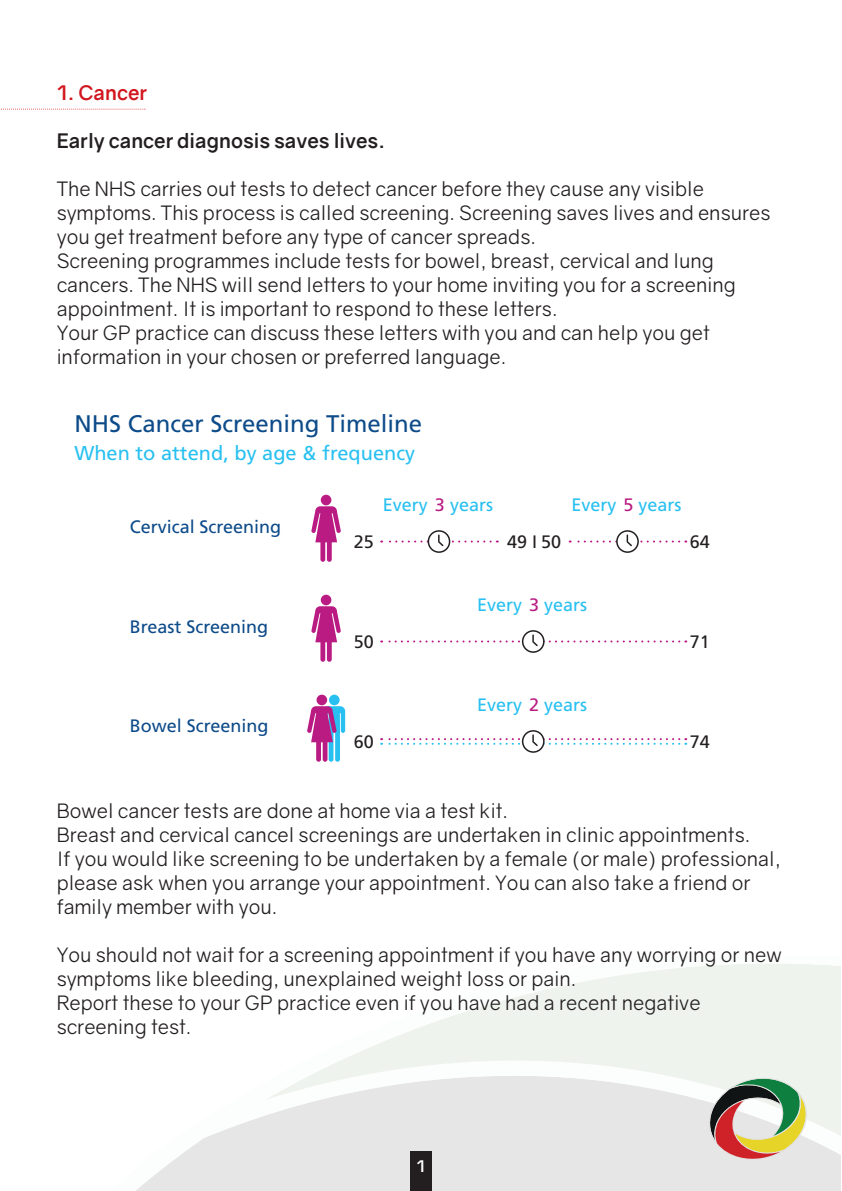
<style>
.page{position:relative;width:842px;height:1191px;background:#fff}
.page>*{position:absolute;margin:0;border:0;box-sizing:border-box;transform-origin:0 0}
.t1{font:24px "Frutiger";color:#0d4b89}
.t2{font:20px/24px "Gravity";color:#231f20}
.t3{font:700 20px "Gravity";color:#231f20}
.t4{font:20px "Frutiger";color:#28c0f1}
.t5{font:700 20px "Gravity";color:#d1161e}
.t6{font:18px "Frutiger";color:#0d4b89}
.t7{font:18px "Frutiger";color:#28c0f1}
.t8{font:18px "Frutiger";color:#231f20}
.t9{font:700 16px "Gravity";color:#fff}
.s1{color:#ba1b83}
</style>
<div class="page">
<svg style="left:137px;top:1143px;width:60px;height:47px;fill:#e6e6e7"></svg>
<svg style="left:197px;top:964px;width:643px;height:226px;fill:#eef3ed"></svg>
<div style="left:410px;top:1151px;width:21px;height:40px;background:#231f20"></div>
<div style="left:321px;top:594px;width:10px;height:11px;background:#ba1b83;border-radius:50%"></div>
<svg style="left:311px;top:606px;width:30px;height:56px"></svg>
<svg style="left:523px;top:631px;width:21px;height:21px"></svg>
<div style="left:522px;top:630px;width:23px;height:23px;border:2px solid #231f20;border-radius:50%"></div>
<svg style="left:381px;top:635px;width:298px;height:12px"></svg>
<div style="left:329px;top:694px;width:11px;height:11px;background:#28c0f1;border-radius:50%"></div>
<div style="left:316px;top:694px;width:11px;height:11px;background:#ba1b83;border-radius:50%"></div>
<svg style="left:307px;top:706px;width:38px;height:55px"></svg>
<svg style="left:523px;top:731px;width:21px;height:21px"></svg>
<div style="left:522px;top:730px;width:23px;height:23px;border:2px solid #231f20;border-radius:50%"></div>
<svg style="left:381px;top:735px;width:298px;height:12px"></svg>
<div style="left:321px;top:495px;width:10px;height:10px;background:#ba1b83;border-radius:50%"></div>
<svg style="left:311px;top:506px;width:30px;height:56px"></svg>
<svg style="left:428px;top:531px;width:22px;height:21px"></svg>
<div style="left:428px;top:530px;width:22px;height:23px;border:2px solid #231f20;border-radius:50%"></div>
<svg style="left:381px;top:535px;width:110px;height:12px"></svg>
<svg style="left:617px;top:531px;width:21px;height:21px"></svg>
<div style="left:616px;top:530px;width:23px;height:23px;border:2px solid #231f20;border-radius:50%"></div>
<svg style="left:570px;top:535px;width:109px;height:12px"></svg>
<svg style="left:278px;top:1076px;width:562px;height:114px;background:#deddda"></svg>
<svg style="left:1px;top:109px;width:144px;height:1px"></svg>
<p class="t5" style="left:57px;top:83px;width:92px">1. Cancer</p>
<p class="t3" style="left:57px;top:131px;width:330px">Early cancer diagnosis saves lives.</p>
<p class="t2" style="left:57px;top:179px;width:649px">The NHS carries out tests to detect cancer before they cause any visible</p>
<p class="t2" style="left:57px;top:203px;width:715px">symptoms. This process is called screening. Screening saves lives and ensures you get treatment before any type of cancer spreads.</p>
<p class="t2" style="left:57px;top:251px;width:681px">Screening programmes include tests for bowel, breast, cervical and lung cancers. The NHS will send letters to your home inviting you for a screening</p>
<p class="t2" style="left:57px;top:299px;width:502px">appointment. It is important to respond to these letters.</p>
<p class="t2" style="left:57px;top:323px;width:655px">Your GP practice can discuss these letters with you and can help you get</p>
<p class="t2" style="left:57px;top:347px;width:451px">information in your chosen or preferred language.</p>
<p class="t1" style="left:74px;top:414px;width:349px">NHS Cancer Screening Timeline</p>
<p class="t4" style="left:74px;top:445px;width:342px">When to attend, by age &amp; frequency</p>
<p class="t7" style="left:383px;top:497px;width:112px">Every <span class="s1">3</span> years</p>
<p class="t7" style="left:571px;top:497px;width:112px">Every <span class="s1">5</span> years</p>
<p class="t6" style="left:130px;top:519px;width:153px">Cervical Screening</p>
<p class="t6" style="left:130px;top:619px;width:140px">Breast Screening</p>
<p class="t6" style="left:130px;top:719px;width:140px">Bowel Screening</p>
<p class="t8" style="left:354px;top:534px;width:22px">25</p>
<p class="t8" style="left:507px;top:534px;width:56px">49 I 50</p>
<p class="t8" style="left:690px;top:534px;width:22px">64</p>
<p class="t7" style="left:477px;top:597px;width:112px">Every <span class="s1">3</span> years</p>
<p class="t8" style="left:354px;top:634px;width:22px">50</p>
<p class="t8" style="left:690px;top:634px;width:22px">71</p>
<p class="t7" style="left:477px;top:697px;width:112px">Every <span class="s1">2</span> years</p>
<p class="t8" style="left:354px;top:734px;width:22px">60</p>
<p class="t8" style="left:690px;top:734px;width:22px">74</p>
<p class="t2" style="left:57px;top:801px;width:453px">Bowel cancer tests are done at home via a test kit.</p>
<p class="t2" style="left:57px;top:825px;width:695px">Breast and cervical cancel screenings are undertaken in clinic appointments.</p>
<p class="t2" style="left:57px;top:849px;width:726px">If you would like screening to be undertaken by a female (or male) professional, please ask when you arrange your appointment. You can also take a friend or family member with you.</p>
<p class="t2" style="left:57px;top:945px;width:727px">You should not wait for a screening appointment if you have any worrying or new symptoms like bleeding, unexplained weight loss or pain.</p>
<p class="t2" style="left:57px;top:993px;width:645px">Report these to your GP practice even if you have had a recent negative</p>
<p class="t2" style="left:57px;top:1017px;width:136px">screening test.</p>
<p class="t9" style="left:417px;top:1158px;width:10px">1</p>
</div>
